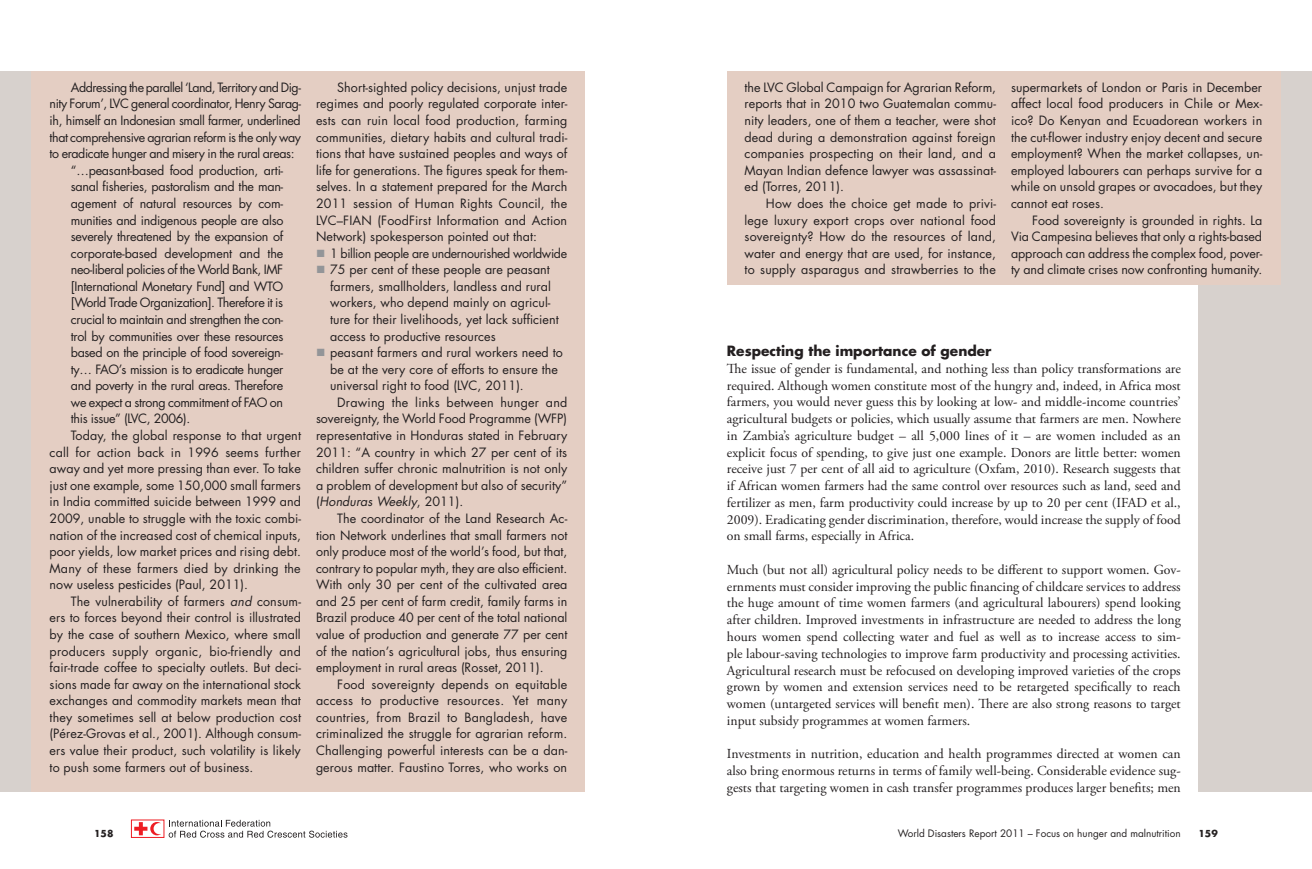
<style>
.page{position:relative;width:1312px;height:869px;background:#fff}
.page>*{position:absolute;margin:0;border:0;box-sizing:border-box;transform-origin:0 0}
.t1{font:13.75px/16.8px "Adobe Garamond Pro";color:#231f20;text-align:justify}
.Heading_3{font:700 13.75px "Futura Std";color:#231f20}
.Box_text_1{font:12.5px/16.5px "Futura Std";letter-spacing:.005em;color:#231f20;text-align:justify}
.Box_Citation{font:12.5px/16.6px "Futura Std";letter-spacing:-.03em;color:#231f20;text-align:justify}
.Box_list_bullet_1{font:12.5px/16.5px "Futura Std";letter-spacing:.005em;color:#231f20}
.Box_list_bullet_1-2{font:12.5px "Futura Std";letter-spacing:-.025em;color:#231f20}
.Page_footer{font:10px "Futura Std";color:#231f20}
.Page_Numbers{font:700 9.38px "Futura Std";color:#231f20}
.s1{font-style:italic}
.s2{color:#939598}
</style>
<div class="page">
<div style="left:1198px;top:71px;width:113px;height:720px;background:#d7d1cd"></div>
<svg style="left:169px;top:819px;width:178px;height:18px"></svg>
<svg style="left:134px;top:822px;width:27px;height:13px"></svg>
<div style="left:0;top:71px;width:113px;height:720px;background:#d7d1cd"></div>
<div style="left:726px;top:71px;width:553px;height:214px;background:#e4cec3"></div>
<div style="left:32px;top:71px;width:553px;height:720px;background:#e4cec3"></div>
<p class="Box_text_1" style="left:50px;top:79px;width:253px;text-indent:21px">Addressing the parallel ‘Land, Territory and Dig&shy;nity Forum’, LVC general coordinator, Henry Sarag&shy;ih, himself an Indonesian small farmer, underlined that comprehensive agrarian reform is the only way to eradicate hunger and misery in the rural areas:</p>
<p class="Box_Citation" style="left:71px;top:162px;width:214px">“…peasant-based food production, arti&shy;sanal fisheries, pastoralism and the man&shy;agement of natural resources by com&shy;munities and indigenous people are also severely threatened by the expansion of corporate-based development and the neo-liberal policies of the World Bank, IMF [International Monetary Fund] and WTO [World Trade Organization]. Therefore it is crucial to maintain and strengthen the con&shy;trol by communities over these resources based on the principle of food sovereign&shy;ty… FAO’s mission is to eradicate hunger and poverty in the rural areas. Therefore we expect a strong commitment of FAO on this issue” (LVC, 2006).</p>
<p class="Box_text_1" style="left:50px;top:427px;width:253px;text-indent:21px">Today, the global response to that urgent call for action back in 1996 seems further away and yet more pressing than ever. To take just one example, some 150,000 small farmers in India committed suicide between 1999 and 2009, unable to struggle with the toxic combi&shy;nation of the increased cost of chemical inputs, poor yields, low market prices and rising debt.<br>Many of these farmers died by drinking the now useless pesticides (Paul, 2011).</p>
<p class="Box_text_1" style="left:50px;top:593px;width:253px;text-indent:21px">The vulnerability of farmers <span class="s1">and</span> consum&shy;ers to forces beyond their control is illustrated by the case of southern Mexico, where small producers supply organic, bio-friendly and fair-trade coffee to specialty outlets. But deci&shy;sions made far away on the international stock exchanges and commodity markets mean that they sometimes sell at below production cost (Pérez-Grovas et al., 2001). Although consum&shy;ers value their product, such volatility is likely to push some farmers out of business.</p>
<p class="Box_text_1" style="left:316px;top:79px;width:253px;text-indent:21px">Short-sighted policy decisions, unjust trade regimes and poorly regulated corporate inter&shy;ests can ruin local food production, farming communities, dietary habits and cultural tradi&shy;tions that have sustained peoples and ways of life for generations. The figures speak for them&shy;selves. In a statement prepared for the March 2011 session of Human Rights Council, the LVC–FIAN (FoodFirst Information and Action Network) spokesperson pointed out that:</p>
<p class="Box_list_bullet_1-2" style="left:316px;top:245px;width:252px"><span class="s2">■</span> 1 billion people are undernourished worldwide</p>
<p class="Box_list_bullet_1" style="left:330px;top:261px;width:230px;text-indent:-14px"><span class="s2">■</span> 75 per cent of these people are peasant farmers, smallholders, landless and rural workers, who depend mainly on agricul&shy;ture for their livelihoods, yet lack sufficient access to productive resources</p>
<p class="Box_list_bullet_1" style="left:330px;top:344px;width:234px;text-indent:-14px"><span class="s2">■</span> peasant farmers and rural workers need to be at the very core of efforts to ensure the universal right to food (LVC, 2011).</p>
<p class="Box_text_1" style="left:316px;top:394px;width:253px;text-indent:21px">Drawing the links between hunger and sovereignty, the World Food Programme (WFP) representative in Honduras stated in February 2011: “A country in which 27 per cent of its children suffer chronic malnutrition is not only a problem of development but also of security” (<span class="s1">Honduras Weekly</span>, 2011).</p>
<p class="Box_text_1" style="left:316px;top:510px;width:253px;text-indent:21px">The coordinator of the Land Research Ac&shy;tion Network underlines that small farmers not only produce most of the world’s food, but that, contrary to popular myth, they are also efficient.<br>With only 30 per cent of the cultivated area and 25 per cent of farm credit, family farms in Brazil produce 40 per cent of the total national value of production and generate 77 per cent of the nation’s agricultural jobs, thus ensuring employment in rural areas (Rosset, 2011).</p>
<p class="Box_text_1" style="left:316px;top:675px;width:253px;text-indent:21px">Food sovereignty depends on equitable access to productive resources. Yet many countries, from Brazil to Bangladesh, have criminalized the struggle for agrarian reform.<br>Challenging powerful interests can be a dan&shy;gerous matter. Faustino Torres, who works on</p>
<p class="Box_text_1" style="left:744px;top:79px;width:253px">the LVC Global Campaign for Agrarian Reform, reports that in 2010 two Guatemalan commu&shy;nity leaders, one of them a teacher, were shot dead during a demonstration against foreign companies prospecting on their land, and a Mayan Indian defence lawyer was assassinat&shy;ed (Torres, 2011).</p>
<p class="Box_text_1" style="left:744px;top:195px;width:253px;text-indent:21px">How does the choice get made to privi&shy;lege luxury export crops over national food sovereignty? How do the resources of land, water and energy that are used, for instance, to supply asparagus and strawberries to the</p>
<p class="Box_text_1" style="left:1010px;top:79px;width:253px">supermarkets of London or Paris in December affect local food producers in Chile or Mex&shy;ico? Do Kenyan and Ecuadorean workers in the cut-flower industry enjoy decent and secure employment? When the market collapses, un&shy;employed labourers can perhaps survive for a while on unsold grapes or avocadoes, but they cannot eat roses.</p>
<p class="Box_text_1" style="left:1010px;top:212px;width:253px;text-indent:21px">Food sovereignty is grounded in rights. La Via Campesina believes that only a rights-based approach can address the complex food, pover&shy;ty and climate crises now confronting humanity.</p>
<p class="Heading_3" style="left:726px;top:341px;width:266px">Respecting the importance of gender</p>
<p class="t1" style="left:726px;top:360px;width:455px">The issue of gender is fundamental, and nothing less than policy transformations are required. Although women constitute most of the hungry and, indeed, in Africa most farmers, you would never guess this by looking at low- and middle-income countries’ agricultural budgets or policies, which usually assume that farmers are men. Nowhere in Zambia’s agriculture budget – all 5,000 lines of it – are women included as an explicit focus of spending, to give just one example. Donors are little better: women receive just 7 per cent of all aid to agriculture (Oxfam, 2010). Research suggests that if African women farmers had the same control over resources such as land, seed and fertilizer as men, farm productivity could increase by up to 20 per cent (IFAD et al., 2009). Eradicating gender discrimination, therefore, would increase the supply of food on small farms, especially in Africa.</p>
<p class="t1" style="left:726px;top:561px;width:455px">Much (but not all) agricultural policy needs to be different to support women. Gov&shy;ernments must consider improving the public financing of childcare services to address the huge amount of time women farmers (and agricultural labourers) spend looking after children. Improved investments in infrastructure are needed to address the long hours women spend collecting water and fuel as well as to increase access to sim&shy;ple labour-saving technologies to improve farm productivity and processing activities.<br>Agricultural research must be refocused on developing improved varieties of the crops grown by women and extension services need to be retargeted specifically to reach women (untargeted services will benefit men). There are also strong reasons to target input subsidy programmes at women farmers.</p>
<p class="t1" style="left:726px;top:745px;width:455px">Investments in nutrition, education and health programmes directed at women can also bring enormous returns in terms of family well-being. Considerable evidence sug&shy;gests that targeting women in cash transfer programmes produces larger benefits; men</p>
<p class="Page_Numbers" style="left:94px;top:827px;width:21px">158</p>
<p class="Page_footer" style="left:897px;top:826px;width:284px">World Disasters Report 2011 – Focus on hunger and malnutrition</p>
<p class="Page_Numbers" style="left:1198px;top:827px;width:21px">159</p>
</div>
